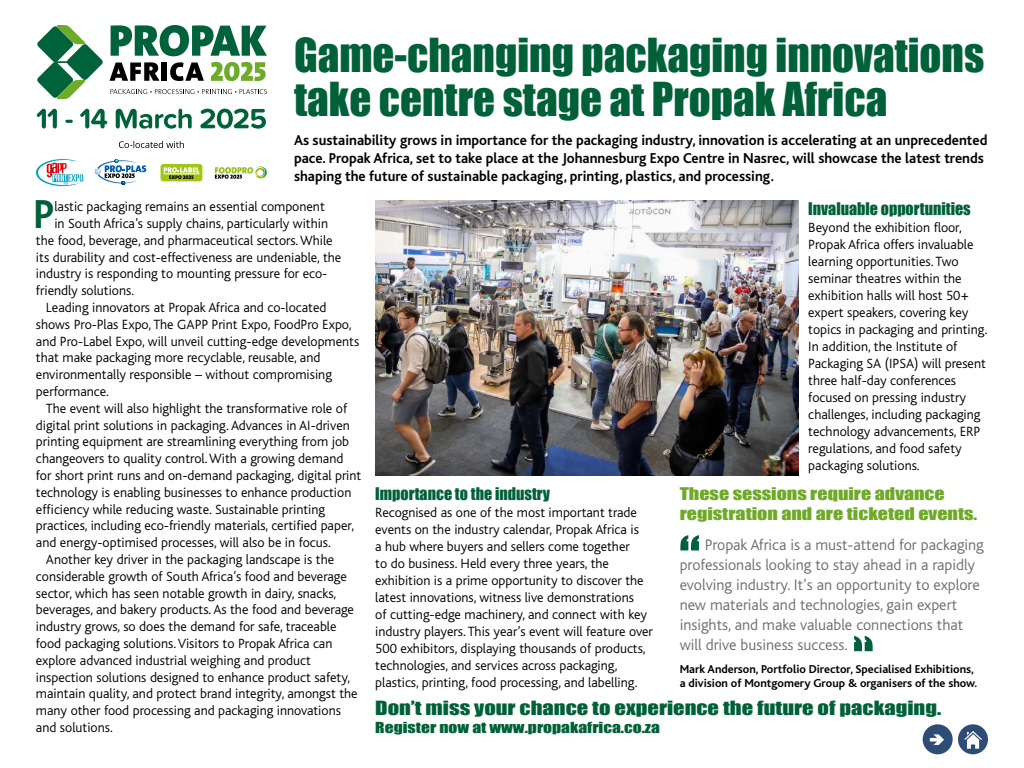
<style>
.page{position:relative;width:1024px;height:768px;background:#fff}
.page>*{position:absolute;margin:0;border:0;box-sizing:border-box;transform-origin:0 0}
.t1{font:60px "Impact";color:#006139}
.t2{font:43px/44px "Impact";color:#006139}
.t3{font:700 42.3px "Bliss";color:#006139}
.t4{font:18px "Impact";color:#006139;scale:1.25 1}
.t5{font:300 16px/20px "Bliss";color:#6d6e71}
.t6{font:16px/20px "Impact";color:#6eaa27;scale:1.25 1}
.t7{font:16px "Impact";color:#006139}
.t8{font:700 15px/18px "Bliss";color:#000}
.t9{font:300 14px/17px "Bliss";color:#000}
.t10{font:14px "Impact";color:#006139;scale:1.25 1}
.t11{font:700 12px/14px "Bliss";color:#000}
</style>
<div class="page">
<svg style="left:111px;top:25px;width:156px;height:31px"></svg>
<div style="left:162px;top:63px;width:5px;height:18px;background:#000"></div>
<svg style="left:170px;top:62px;width:34px;height:19px"></svg>
<svg style="left:110px;top:62px;width:50px;height:19px"></svg>
<svg style="left:37px;top:25px;width:66px;height:74px"></svg>
<svg style="left:111px;top:89px;width:156px;height:5px"></svg>
<svg style="left:211px;top:62px;width:55px;height:19px"></svg>
<svg style="left:36px;top:159px;width:47px;height:27px"></svg>
<svg style="left:95px;top:159px;width:51px;height:26px"></svg>
<div style="left:161px;top:164px;width:41px;height:17px;background:#a2c617;border-radius:3px"></div>
<svg style="left:164px;top:167px;width:35px;height:12px"></svg>
<svg style="left:215px;top:166px;width:52px;height:13px"></svg>
<svg style="left:119px;top:141px;width:65px;height:7px"></svg>
<svg style="left:37px;top:109px;width:229px;height:20px"></svg>
<img style="left:375px;top:200px;width:423px;height:276px">
<div style="left:923px;top:724px;width:30px;height:30px;background:#2d4d77;border-radius:50%"></div>
<div style="left:958px;top:724px;width:30px;height:30px;background:#2d4d77;border-radius:50%"></div>
<img style="left:964px;top:731px;width:18px;height:17px">
<h2 class="t2" style="left:294px;top:32px;width:692px">Game-changing packaging innovations take centre stage at Propak Africa</h2>
<p class="t8" style="left:294px;top:131px;width:695px">As sustainability grows in importance for the packaging industry, innovation is accelerating at an unprecedented pace. Propak Africa, set to take place at the Johannesburg Expo Centre in Nasrec, will showcase the latest trends shaping the future of sustainable packaging, printing, plastics, and processing.</p>
<h3 class="t3" style="left:33px;top:192px;width:23px">P</h3>
<p class="t9" style="left:54px;top:198px;width:272px">lastic packaging remains an essential component</p>
<p class="t9" style="left:54px;top:215px;width:275px">in South Africa’s supply chains, particularly within</p>
<p class="t9" style="left:36px;top:232px;width:298px">the food, beverage, and pharmaceutical sectors. While</p>
<p class="t9" style="left:36px;top:249px;width:307px">its durability and cost-effectiveness are undeniable, the</p>
<p class="t9" style="left:36px;top:266px;width:293px">industry is responding to mounting pressure for eco-</p>
<p class="t9" style="left:36px;top:282px;width:100px">friendly solutions.</p>
<p class="t9" style="left:46px;top:299px;width:282px">Leading innovators at Propak Africa and co-located</p>
<p class="t9" style="left:36px;top:316px;width:317px">shows Pro-Plas Expo, The GAPP Print Expo, FoodPro Expo,</p>
<p class="t9" style="left:36px;top:333px;width:325px">and Pro-Label Expo, will unveil cutting-edge developments</p>
<p class="t9" style="left:36px;top:350px;width:286px">that make packaging more recyclable, reusable, and</p>
<p class="t9" style="left:36px;top:366px;width:297px">environmentally responsible – without compromising</p>
<p class="t9" style="left:36px;top:383px;width:75px">performance.</p>
<p class="t9" style="left:46px;top:400px;width:303px">The event will also highlight the transformative role of</p>
<p class="t9" style="left:36px;top:417px;width:315px">digital print solutions in packaging. Advances in AI-driven</p>
<p class="t9" style="left:36px;top:434px;width:315px">printing equipment are streamlining everything from job</p>
<p class="t9" style="left:36px;top:450px;width:309px">changeovers to quality control. With a growing demand</p>
<p class="t9" style="left:36px;top:467px;width:327px">for short print runs and on-demand packaging, digital print</p>
<p class="t9" style="left:36px;top:484px;width:317px">technology is enabling businesses to enhance production</p>
<p class="t9" style="left:36px;top:501px;width:291px">efficiency while reducing waste. Sustainable printing</p>
<p class="t9" style="left:36px;top:518px;width:320px">practices, including eco-friendly materials, certified paper,</p>
<p class="t9" style="left:36px;top:534px;width:296px">and energy-optimised processes, will also be in focus.</p>
<p class="t9" style="left:46px;top:551px;width:290px">Another key driver in the packaging landscape is the</p>
<p class="t9" style="left:36px;top:568px;width:312px">considerable growth of South Africa’s food and beverage</p>
<p class="t9" style="left:36px;top:585px;width:302px">sector, which has seen notable growth in dairy, snacks,</p>
<p class="t9" style="left:36px;top:602px;width:319px">beverages, and bakery products. As the food and beverage</p>
<p class="t9" style="left:36px;top:618px;width:302px">industry grows, so does the demand for safe, traceable</p>
<p class="t9" style="left:36px;top:635px;width:298px">food packaging solutions. Visitors to Propak Africa can</p>
<p class="t9" style="left:36px;top:652px;width:276px">explore advanced industrial weighing and product</p>
<p class="t9" style="left:36px;top:669px;width:316px">inspection solutions designed to enhance product safety,</p>
<p class="t9" style="left:36px;top:686px;width:323px">maintain quality, and protect brand integrity, amongst the</p>
<p class="t9" style="left:36px;top:702px;width:306px">many other food processing and packaging innovations</p>
<p class="t9" style="left:36px;top:719px;width:78px">and solutions.</p>
<p class="t7" style="left:375px;top:481px;width:176px">Importance to the industry</p>
<p class="t9" style="left:375px;top:504px;width:279px">Recognised as one of the most important trade events on the industry calendar, Propak Africa is<br>a hub where buyers and sellers come together<br>to do business. Held every three years, the exhibition is a prime opportunity to discover the latest innovations, witness live demonstrations<br>of cutting-edge machinery, and connect with key industry players. This year’s event will feature over 500 exhibitors, displaying thousands of products, technologies, and services across packaging, plastics, printing, food processing, and labelling.</p>
<p class="t7" style="left:808px;top:196px;width:164px">Invaluable opportunities</p>
<p class="t9" style="left:808px;top:219px;width:181px">Beyond the exhibition floor,<br>Propak Africa offers invaluable learning opportunities. Two seminar theatres within the exhibition halls will host 50+ expert speakers, covering key topics in packaging and printing.<br>In addition, the Institute of<br>Packaging SA (IPSA) will present three half-day conferences focused on pressing industry challenges, including packaging technology advancements, ERP regulations, and food safety packaging solutions.</p>
<p class="t6" style="left:680px;top:483px;width:240px">These sessions require advance registration and are ticketed events.</p>
<p class="t5" style="left:680px;top:535px;width:306px;text-indent:25px">Propak Africa is a must-attend for packaging professionals looking to stay ahead in a rapidly evolving industry. It’s an opportunity to explore new materials and technologies, gain expert insights, and make valuable connections that will drive business success.</p>
<p class="t11" style="left:680px;top:662px;width:299px">Mark Anderson, Portfolio Director, Specialised Exhibitions, a division of Montgomery Group &amp; organisers of the show.</p>
<h1 class="t1" style="left:679px;top:512px;width:22px">“</h1>
<p class="t4" style="left:375px;top:694px;width:454px">Don’t miss your chance to experience the future of packaging.</p>
<p class="t10" style="left:375px;top:716px;width:229px">Register now at www.propakafrica.co.za</p>
</div>
